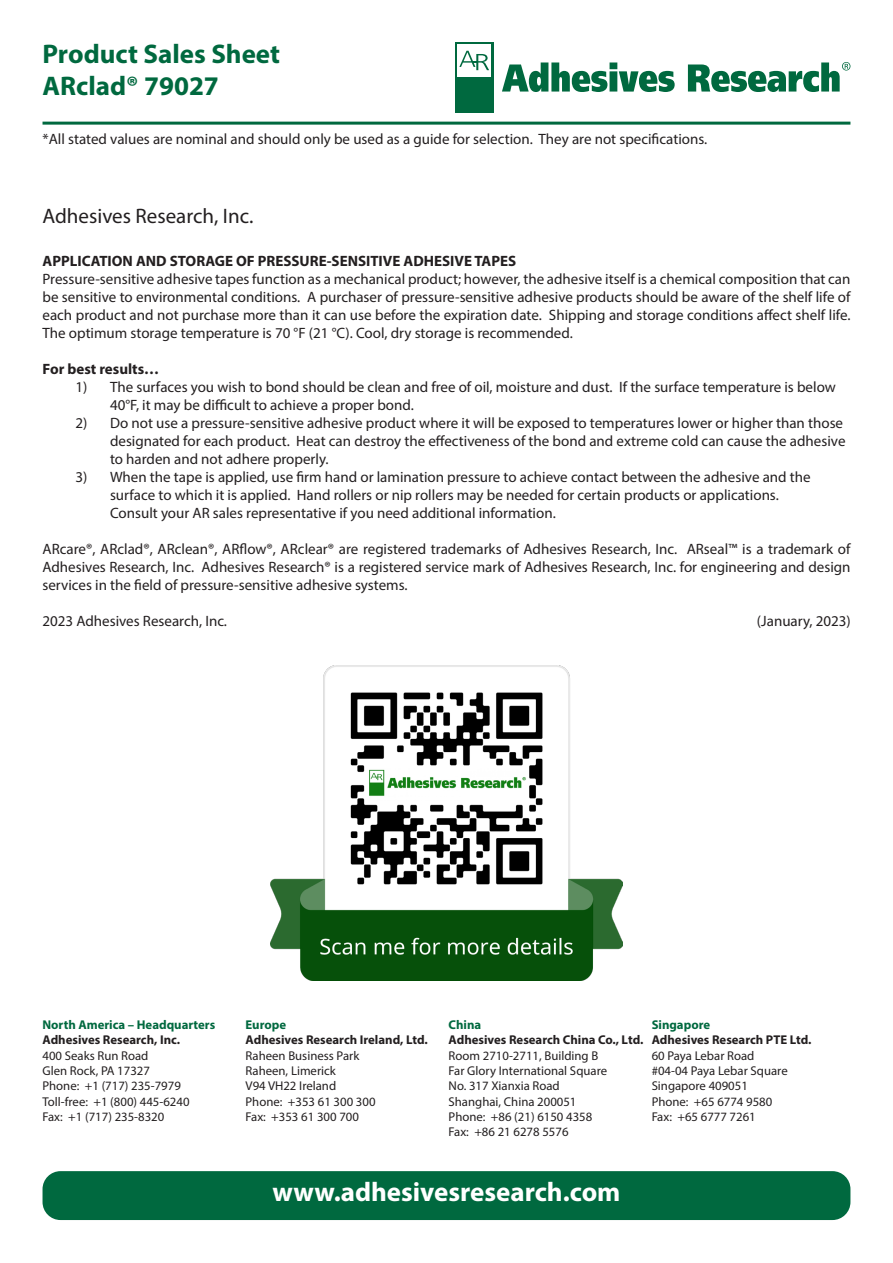
<style>
.page{position:relative;width:893px;height:1263px;background:#fff}
.page>*{position:absolute;margin:0;border:0;box-sizing:border-box;transform-origin:0 0}
.t1{font:700 27px "Myriad Pro";color:#00693f}
.t2{font:700 27px "Myriad Pro";color:#fff}
.t3{font:21px "Myriad Pro";color:#231f20}
.t4{font:15px/18px "Myriad Pro";color:#231f20;text-align:justify}
.t5{font:700 15px "Myriad Pro";color:#231f20}
.t6{font:12.75px "Myriad Pro";color:#231f20}
.t7{font:700 12.75px "Myriad Pro";color:#231f20}
.t8{font:700 12.75px "Myriad Pro";color:#00693f}
</style>
<div class="page">
<div style="left:455px;top:43px;width:38px;height:70px;background:#00693f"></div>
<div style="left:458px;top:45px;width:33px;height:32px;background:#fff"></div>
<svg style="left:459px;top:51px;width:30px;height:19px"></svg>
<svg style="left:502px;top:62px;width:173px;height:30px"></svg>
<svg style="left:688px;top:62px;width:162px;height:30px"></svg>
<hr style="left:43px;top:122px;width:807px;height:3px;background:#00693f">
<div style="left:43px;top:1171px;width:807px;height:49px;background:#00693f;border-radius:18px"></div>
<img style="left:271px;top:666px;width:351px;height:314px">
<p class="t1" style="left:43px;top:36px;width:239px">Product Sales Sheet</p>
<p class="t1" style="left:43px;top:68px;width:178px">ARclad® 79027</p>
<p class="t4" style="left:43px;top:129px;width:666px">*All stated values are nominal and should only be used as a guide for selection. They are not specifications.</p>
<p class="t3" style="left:43px;top:203px;width:212px">Adhesives Research, Inc.</p>
<p class="t5" style="left:43px;top:251px;width:475px">APPLICATION AND STORAGE OF PRESSURE-SENSITIVE ADHESIVE TAPES</p>
<p class="t4" style="left:43px;top:270px;width:809px">Pressure-sensitive adhesive tapes function as a mechanical product; however, the adhesive itself is a chemical composition that can be sensitive to environmental conditions. A purchaser of pressure-sensitive adhesive products should be aware of the shelf life of each product and not purchase more than it can use before the expiration date. Shipping and storage conditions affect shelf life.<br>The optimum storage temperature is 70 °F (21 °C). Cool, dry storage is recommended.</p>
<p class="t5" style="left:43px;top:359px;width:118px">For best results…</p>
<p class="t4" style="left:110px;top:378px;width:727px;text-indent:-34px">1) The surfaces you wish to bond should be clean and free of oil, moisture and dust. If the surface temperature is below<br>40°F, it may be difficult to achieve a proper bond.</p>
<p class="t4" style="left:110px;top:414px;width:737px;text-align:left;text-indent:-34px">2) Do not use a pressure-sensitive adhesive product where it will be exposed to temperatures lower or higher than those designated for each product. Heat can destroy the effectiveness of the bond and extreme cold can cause the adhesive to harden and not adhere properly.</p>
<p class="t4" style="left:76px;top:468px;width:737px">3) When the tape is applied, use firm hand or lamination pressure to achieve contact between the adhesive and the</p>
<p class="t4" style="left:110px;top:486px;width:670px">surface to which it is applied. Hand rollers or nip rollers may be needed for certain products or applications.</p>
<p class="t4" style="left:110px;top:504px;width:447px">Consult your AR sales representative if you need additional information.</p>
<p class="t4" style="left:43px;top:540px;width:809px">ARcare®, ARclad®, ARclean®, ARflow®, ARclear® are registered trademarks of Adhesives Research, Inc. ARseal™ is a trademark of Adhesives Research, Inc. Adhesives Research® is a registered service mark of Adhesives Research, Inc. for engineering and design services in the field of pressure-sensitive adhesive systems.</p>
<p class="t4" style="left:43px;top:612px;width:186px">2023 Adhesives Research, Inc.</p>
<p class="t4" style="left:757px;top:612px;width:96px">(January, 2023)</p>
<p class="t8" style="left:43px;top:1016px;width:174px">North America – Headquarters</p>
<p class="t7" style="left:43px;top:1032px;width:139px">Adhesives Research, Inc.</p>
<p class="t6" style="left:43px;top:1047px;width:107px">400 Seaks Run Road</p>
<p class="t6" style="left:43px;top:1063px;width:109px">Glen Rock, PA 17327</p>
<p class="t6" style="left:43px;top:1078px;width:140px">Phone: +1 (717) 235-7979</p>
<p class="t6" style="left:43px;top:1093px;width:149px">Toll-free: +1 (800) 445-6240</p>
<p class="t6" style="left:43px;top:1109px;width:123px">Fax: +1 (717) 235-8320</p>
<p class="t8" style="left:246px;top:1016px;width:42px">Europe</p>
<p class="t7" style="left:246px;top:1032px;width:184px">Adhesives Research Ireland, Ltd.</p>
<p class="t6" style="left:246px;top:1047px;width:115px">Raheen Business Park</p>
<p class="t6" style="left:246px;top:1063px;width:92px">Raheen, Limerick</p>
<p class="t6" style="left:246px;top:1078px;width:92px">V94 VH22 Ireland</p>
<p class="t6" style="left:246px;top:1093px;width:131px">Phone: +353 61 300 300</p>
<p class="t6" style="left:246px;top:1109px;width:115px">Fax: +353 61 300 700</p>
<p class="t8" style="left:449px;top:1016px;width:34px">China</p>
<p class="t7" style="left:449px;top:1032px;width:196px">Adhesives Research China Co., Ltd.</p>
<p class="t6" style="left:449px;top:1047px;width:151px">Room 2710-2711, Building B</p>
<p class="t6" style="left:449px;top:1063px;width:160px">Far Glory International Square</p>
<p class="t6" style="left:449px;top:1078px;width:113px">No. 317 Xianxia Road</p>
<p class="t6" style="left:449px;top:1093px;width:129px">Shanghai, China 200051</p>
<p class="t6" style="left:449px;top:1109px;width:145px">Phone: +86 (21) 6150 4358</p>
<p class="t6" style="left:449px;top:1124px;width:121px">Fax: +86 21 6278 5576</p>
<p class="t8" style="left:652px;top:1016px;width:60px">Singapore</p>
<p class="t7" style="left:652px;top:1032px;width:161px">Adhesives Research PTE Ltd.</p>
<p class="t6" style="left:652px;top:1047px;width:104px">60 Paya Lebar Road</p>
<p class="t6" style="left:652px;top:1063px;width:138px">#04-04 Paya Lebar Square</p>
<p class="t6" style="left:652px;top:1078px;width:98px">Singapore 409051</p>
<p class="t6" style="left:652px;top:1093px;width:122px">Phone: +65 6774 9580</p>
<p class="t6" style="left:652px;top:1109px;width:106px">Fax: +65 6777 7261</p>
<p class="t2" style="left:272px;top:1175px;width:349px">www.adhesivesresearch.com</p>
</div>
